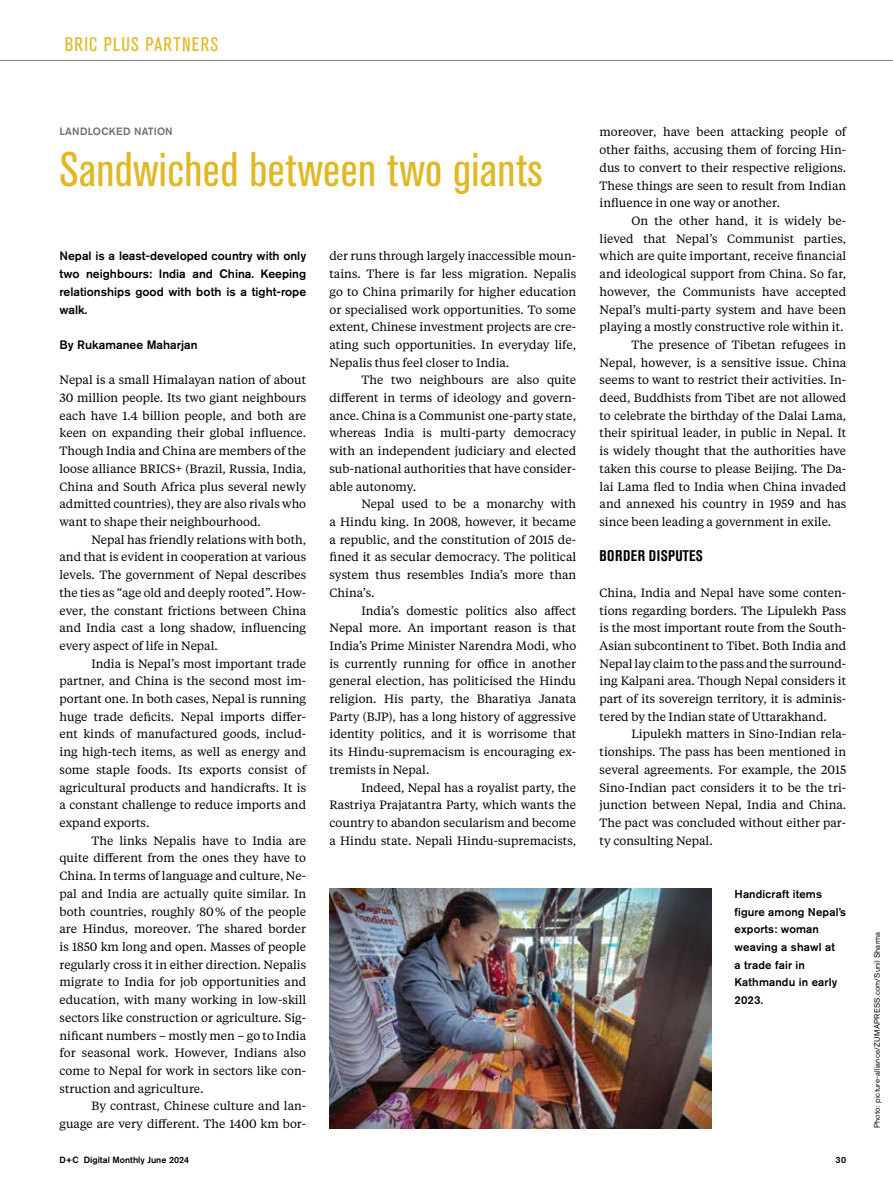
<style>
.page{position:relative;width:893px;height:1191px;background:#fff}
.page>*{position:absolute;margin:0;border:0;box-sizing:border-box;transform-origin:0 0}
.t1{font:condensed 48px "Akzidenz Grotesk BE";letter-spacing:.01em;color:#e1b824}
.t2{font:condensed 19.5px "Akzidenz Grotesk BE";letter-spacing:.065em;color:#e1b824}
.t3{font:700 condensed 15.3px "Akzidenz Grotesk BE";letter-spacing:.035em;color:#000}
.t4{font:500 12.15px/17.7px "Akzidenz Grotesk BE";color:#000;text-align:justify}
.t5{font:12px/17.7px "Tiempos Text";color:#000;text-align:justify}
.t6{font:500 11.4px/17.7px "Akzidenz Grotesk BE";letter-spacing:.01em;color:#000}
.t7{font:500 10.5px "Akzidenz Grotesk BE";letter-spacing:.015em;color:#6d6e71}
.t8{font:500 9px "Akzidenz Grotesk BE";color:#000}
.t9{font:7.8px "Akzidenz Grotesk BE";letter-spacing:.02em;color:#000}
</style>
<div class="page">
<hr style="left:0;top:60px;width:893px;height:1px;background:#808285">
<img style="left:330px;top:889px;width:381px;height:239px">
<h2 class="t2" style="left:65px;top:33px;width:155px">BRIC PLUS PARTNERS</h2>
<p class="t7" style="left:60px;top:125px;width:115px">LANDLOCKED NATION</p>
<h1 class="t1" style="left:60px;top:142px;width:484px">Sandwiched between two giants</h1>
<p class="t4" style="left:60px;top:247px;width:248px">Nepal is a least-developed country with only two neighbours: India and China. Keeping relationships good with both is a tight-rope walk.</p>
<p class="t4" style="left:60px;top:335px;width:140px">By Rukamanee Maharjan</p>
<p class="t5" style="left:60px;top:371px;width:248px">Nepal is a small Himalayan nation of about 30 million people. Its two giant neighbours each have 1.4 billion people, and both are keen on expanding their global influence.<br>Though India and China are members of the loose alliance BRICS+ (Brazil, Russia, India, China and South Africa plus several newly admitted countries), they are also rivals who want to shape their neighbourhood.</p>
<p class="t5" style="left:60px;top:530px;width:248px;text-indent:32px">Nepal has friendly relations with both, and that is evident in cooperation at various levels. The government of Nepal describes the ties as “age old and deeply rooted”. How&shy;ever, the constant frictions between China and India cast a long shadow, influencing every aspect of life in Nepal.</p>
<p class="t5" style="left:60px;top:654px;width:248px;text-indent:32px">India is Nepal’s most important trade partner, and China is the second most im&shy;portant one. In both cases, Nepal is running huge trade deficits. Nepal imports differ&shy;ent kinds of manufactured goods, includ&shy;ing high-tech items, as well as energy and some staple foods. Its exports consist of agricultural products and handicrafts. It is a constant challenge to reduce imports and expand exports.</p>
<p class="t5" style="left:60px;top:831px;width:248px;text-indent:32px">The links Nepalis have to India are quite different from the ones they have to China. In terms of language and culture, Ne&shy;pal and India are actually quite similar. In both countries, roughly 80% of the people are Hindus, moreover. The shared border is 1850 km long and open. Masses of people regularly cross it in either direction. Nepalis migrate to India for job opportunities and education, with many working in low-skill sectors like construction or agriculture. Sig&shy;nificant numbers – mostly men – go to India for seasonal work. However, Indians also come to Nepal for work in sectors like con&shy;struction and agriculture.</p>
<p class="t5" style="left:60px;top:1096px;width:248px;text-align:right">By contrast, Chinese culture and lan&shy;guage are very different. The 1400 km bor-</p>
<p class="t5" style="left:330px;top:247px;width:248px">der runs through largely inaccessible moun&shy;tains. There is far less migration. Nepalis go to China primarily for higher education or specialised work opportunities. To some extent, Chinese investment projects are cre&shy;ating such opportunities. In everyday life, Nepalis thus feel closer to India.</p>
<p class="t5" style="left:330px;top:371px;width:248px;text-indent:32px">The two neighbours are also quite different in terms of ideology and govern&shy;ance. China is a Communist one-party state, whereas India is multi-party democracy with an independent judiciary and elected sub-national authorities that have consider&shy;able autonomy.</p>
<p class="t5" style="left:330px;top:494px;width:248px;text-indent:32px">Nepal used to be a monarchy with a Hindu king. In 2008, however, it became a republic, and the constitution of 2015 de&shy;fined it as secular democracy. The political system thus resembles India’s more than China’s.</p>
<p class="t5" style="left:330px;top:601px;width:248px;text-indent:32px">India’s domestic politics also affect Nepal more. An important reason is that India’s Prime Minister Narendra Modi, who is currently running for office in another general election, has politicised the Hindu religion. His party, the Bharatiya Janata Party (BJP), has a long history of aggressive identity politics, and it is worrisome that its Hindu-supremacism is encouraging ex&shy;tremists in Nepal.</p>
<p class="t5" style="left:330px;top:778px;width:248px;text-indent:32px">Indeed, Nepal has a royalist party, the Rastriya Prajatantra Party, which wants the country to abandon secularism and become a Hindu state. Nepali Hindu-supremacists,</p>
<p class="t5" style="left:600px;top:123px;width:248px">moreover, have been attacking people of other faiths, accusing them of forcing Hin&shy;dus to convert to their respective religions.<br>These things are seen to result from Indian influence in one way or another.</p>
<p class="t5" style="left:631px;top:211px;width:216px">On the other hand, it is widely be-</p>
<p class="t5" style="left:600px;top:229px;width:248px">lieved that Nepal’s Communist parties,</p>
<p class="t5" style="left:600px;top:247px;width:248px">which are quite important, receive financial</p>
<p class="t5" style="left:600px;top:264px;width:248px">and ideological support from China. So far,</p>
<p class="t5" style="left:600px;top:282px;width:248px">however, the Communists have accepted</p>
<p class="t5" style="left:600px;top:300px;width:248px">Nepal’s multi-party system and have been</p>
<p class="t5" style="left:600px;top:317px;width:246px">playing a mostly constructive role within it.</p>
<p class="t5" style="left:631px;top:335px;width:216px">The presence of Tibetan refugees in</p>
<p class="t5" style="left:600px;top:353px;width:248px">Nepal, however, is a sensitive issue. China</p>
<p class="t5" style="left:600px;top:371px;width:248px">seems to want to restrict their activities. In-</p>
<p class="t5" style="left:600px;top:388px;width:248px">deed, Buddhists from Tibet are not allowed</p>
<p class="t5" style="left:600px;top:406px;width:248px">to celebrate the birthday of the Dalai Lama,</p>
<p class="t5" style="left:600px;top:424px;width:248px">their spiritual leader, in public in Nepal. It</p>
<p class="t5" style="left:600px;top:441px;width:248px">is widely thought that the authorities have</p>
<p class="t5" style="left:600px;top:459px;width:248px">taken this course to please Beijing. The Da-</p>
<p class="t5" style="left:600px;top:477px;width:248px">lai Lama fled to India when China invaded</p>
<p class="t5" style="left:600px;top:494px;width:248px">and annexed his country in 1959 and has</p>
<p class="t5" style="left:600px;top:512px;width:233px">since been leading a government in exile.</p>
<p class="t3" style="left:600px;top:547px;width:105px">BORDER DISPUTES</p>
<p class="t5" style="left:600px;top:583px;width:248px">China, India and Nepal have some conten&shy;tions regarding borders. The Lipulekh Pass is the most important route from the South-Asian subcontinent to Tibet. Both India and Nepal lay claim to the pass and the surround&shy;ing Kalpani area. Though Nepal considers it part of its sovereign territory, it is adminis&shy;tered by the Indian state of Uttarakhand.</p>
<p class="t5" style="left:600px;top:725px;width:248px;text-indent:32px">Lipulekh matters in Sino-Indian rela&shy;tionships. The pass has been mentioned in several agreements. For example, the 2015<br>Sino-Indian pact considers it to be the tri&shy;junction between Nepal, India and China.<br>The pact was concluded without either par&shy;ty consulting Nepal.</p>
<p class="t6" style="left:735px;top:884px;width:113px">Handicraft items figure among Nepal’s exports: woman weaving a shawl at<br>a trade fair in<br>Kathmandu in early<br>2023.</p>
<p class="t8" style="left:60px;top:1154px;width:131px">D+C Digital Monthly June 2024</p>
<p class="t8" style="left:835px;top:1154px;width:12px">30</p>
<p class="t9" style="left:872px;top:1128px;width:198px;rotate:-90deg">Photo: picture-alliance/ZUMAPRESS.com/Sunil Sharma</p>
</div>
